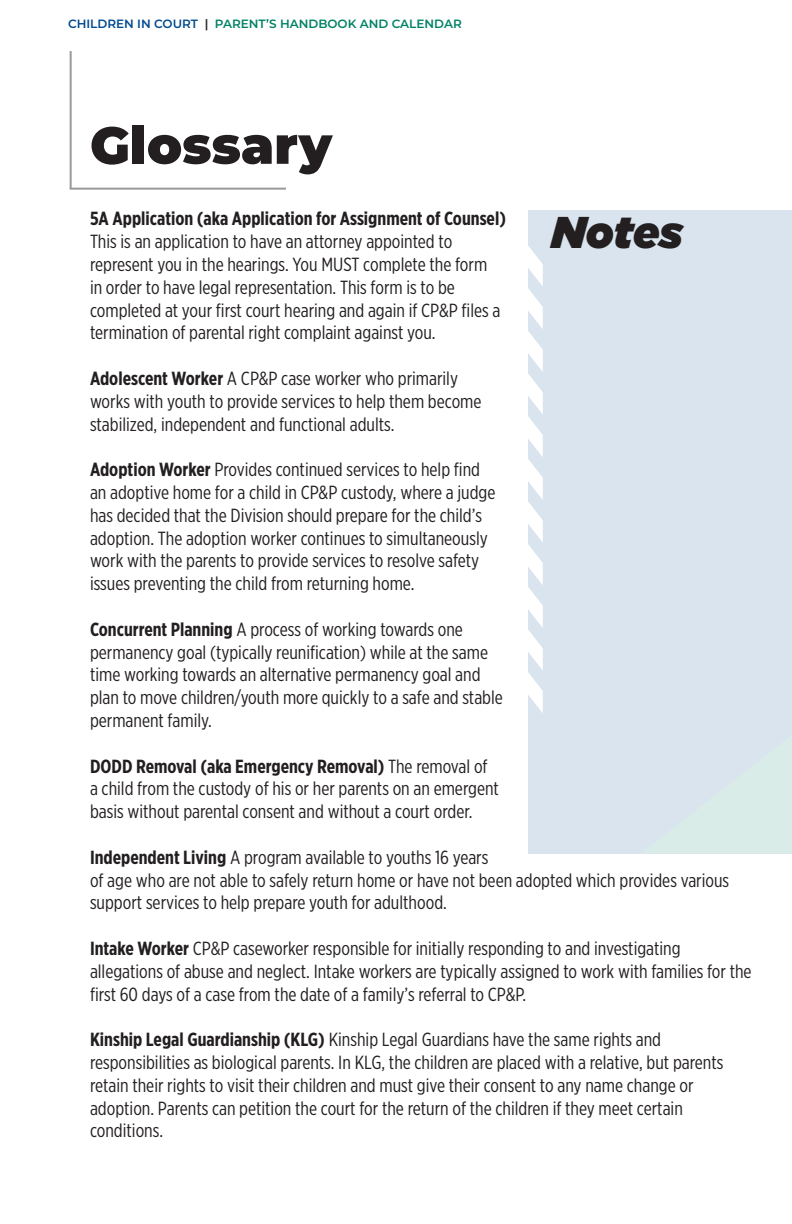
<style>
.page{position:relative;width:792px;height:1224px;background:#fff}
.page>*{position:absolute;margin:0;border:0;box-sizing:border-box;transform-origin:0 0}
.t1{font:900 52px "Montserrat";color:#231f20}
.t2{font:italic 900 44.4px "Gotham";letter-spacing:-.005em;color:#231f20}
.t3{font:19px/22.8px "Gotham X Narrow";color:#231f20}
.t4{font:600 12px "Montserrat";color:#008266}
.s1{color:#004a8f}
.s2{color:#231f20}
.s3{font-weight:700}
</style>
<div class="page">
<div style="left:529px;top:210px;width:263px;height:643px;background:#d9e4ee"></div>
<svg style="left:528px;top:230px;width:15px;height:483px"></svg>
<hr style="left:70px;top:51px;width:2px;height:138px;background:#999">
<hr style="left:70px;top:188px;width:216px;height:2px;background:#999">
<p class="t4" style="left:68px;top:16px;width:395px"><span class="s1">CHILDREN IN COURT</span> <span class="s2">|</span> PARENT’S HANDBOOK AND CALENDAR</p>
<p class="t1" style="left:90px;top:106px;width:244px">Glossary</p>
<p class="t3" style="left:90px;top:207px;width:418px"><span class="s3">5A Application (aka Application for Assignment of Counsel)<br></span>This is an application to have an attorney appointed to represent you in the hearings. You MUST complete the form<br>in order to have legal representation. This form is to be completed at your first court hearing and again if CP&amp;P files a termination of parental right complaint against you.</p>
<p class="t3" style="left:90px;top:367px;width:393px"><span class="s3">Adolescent Worker</span> A CP&amp;P case worker who primarily works with youth to provide services to help them become stabilized, independent and functional adults.</p>
<p class="t3" style="left:90px;top:458px;width:407px"><span class="s3">Adoption Worker</span> Provides continued services to help find an adoptive home for a child in CP&amp;P custody, where a judge has decided that the Division should prepare for the child’s adoption. The adoption worker continues to simultaneously work with the parents to provide services to resolve safety issues preventing the child from returning home.</p>
<p class="t3" style="left:90px;top:617px;width:414px"><span class="s3">Concurrent Planning</span> A process of working towards one permanency goal (typically reunification) while at the same time working towards an alternative permanency goal and plan to move children/youth more quickly to a safe and stable permanent family.</p>
<p class="t3" style="left:90px;top:754px;width:410px"><span class="s3">DODD Removal (aka Emergency Removal)</span> The removal of a child from the custody of his or her parents on an emergent basis without parental consent and without a court order.</p>
<p class="t3" style="left:90px;top:845px;width:641px"><span class="s3">Independent Living</span> A program available to youths 16 years<br>of age who are not able to safely return home or have not been adopted which provides various support services to help prepare youth for adulthood.</p>
<p class="t3" style="left:90px;top:937px;width:663px"><span class="s3">Intake Worker</span> CP&amp;P caseworker responsible for initially responding to and investigating allegations of abuse and neglect. Intake workers are typically assigned to work with families for the first 60 days of a case from the date of a family’s referral to CP&amp;P.</p>
<p class="t3" style="left:90px;top:1028px;width:635px"><span class="s3">Kinship Legal Guardianship (KLG)</span> Kinship Legal Guardians have the same rights and responsibilities as biological parents. In KLG, the children are placed with a relative, but parents retain their rights to visit their children and must give their consent to any name change or adoption. Parents can petition the court for the return of the children if they meet certain conditions.</p>
<h2 class="t2" style="left:552px;top:207px;width:133px">Notes</h2>
</div>
